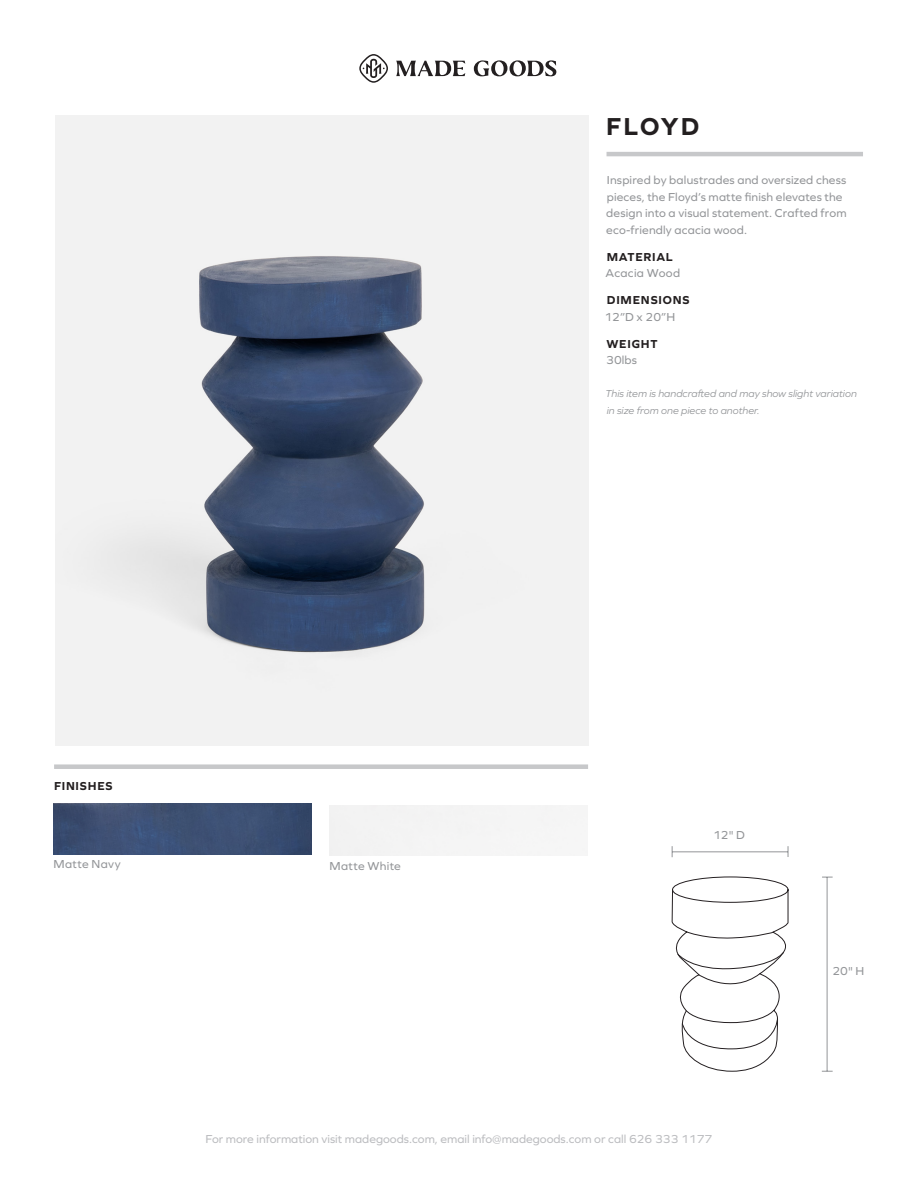
<style>
.page{position:relative;width:918px;height:1188px;background:#fff}
.page>*{position:absolute;margin:0;border:0;box-sizing:border-box;transform-origin:0 0}
.t1{font:700 25.5px "Graphie";letter-spacing:.08em;color:#231f20}
.t2{font:12px/16.5px "Graphie";letter-spacing:.015em;color:#939598}
.t3{font:12px "Graphie";color:#bcbdc0}
.t4{font:700 12px "Graphie";letter-spacing:.065em;color:#231f20}
.t5{font:italic 10.5px/16.5px "Graphie";color:#939598}
</style>
<div class="page">
<svg style="left:396px;top:60px;width:160px;height:16px"></svg>
<svg style="left:359px;top:54px;width:29px;height:29px"></svg>
<hr style="left:607px;top:152px;width:256px;height:4px;background:#c7c8ca">
<img style="left:55px;top:116px;width:533px;height:629px">
<div style="left:54px;top:764px;width:534px;height:5px;background:#c7c8ca"></div>
<img style="left:54px;top:804px;width:258px;height:50px">
<hr style="left:827px;top:877px;width:1px;height:194px;background:#939598">
<hr style="left:672px;top:851px;width:116px;height:1px;background:#939598">
<svg style="left:671px;top:876px;width:118px;height:196px"></svg>
<p class="t1" style="left:606px;top:111px;width:95px">FLOYD</p>
<p class="t2" style="left:606px;top:172px;width:242px">Inspired by balustrades and oversized chess pieces, the Floyd’s matte finish elevates the design into a visual statement. Crafted from eco-friendly acacia wood.</p>
<p class="t4" style="left:607px;top:250px;width:67px">MATERIAL</p>
<p class="t2" style="left:606px;top:265px;width:76px">Acacia Wood</p>
<p class="t4" style="left:607px;top:293px;width:84px">DIMENSIONS</p>
<p class="t2" style="left:605px;top:308px;width:72px">12”D x 20”H</p>
<p class="t4" style="left:607px;top:337px;width:52px">WEIGHT</p>
<p class="t2" style="left:606px;top:352px;width:32px">30lbs</p>
<p class="t5" style="left:606px;top:385px;width:253px">This item is handcrafted and may show slight variation in size from one piece to another.</p>
<p class="t4" style="left:54px;top:779px;width:60px">FINISHES</p>
<p class="t2" style="left:54px;top:856px;width:69px">Matte Navy</p>
<p class="t2" style="left:330px;top:857px;width:73px">Matte White</p>
<p class="t2" style="left:713px;top:827px;width:33px">12" D</p>
<p class="t3" style="left:205px;top:1132px;width:508px">For more information visit madegoods.com, email info@madegoods.com or call 626 333 1177</p>
<p class="t2" style="left:832px;top:963px;width:33px">20" H</p>
</div>
